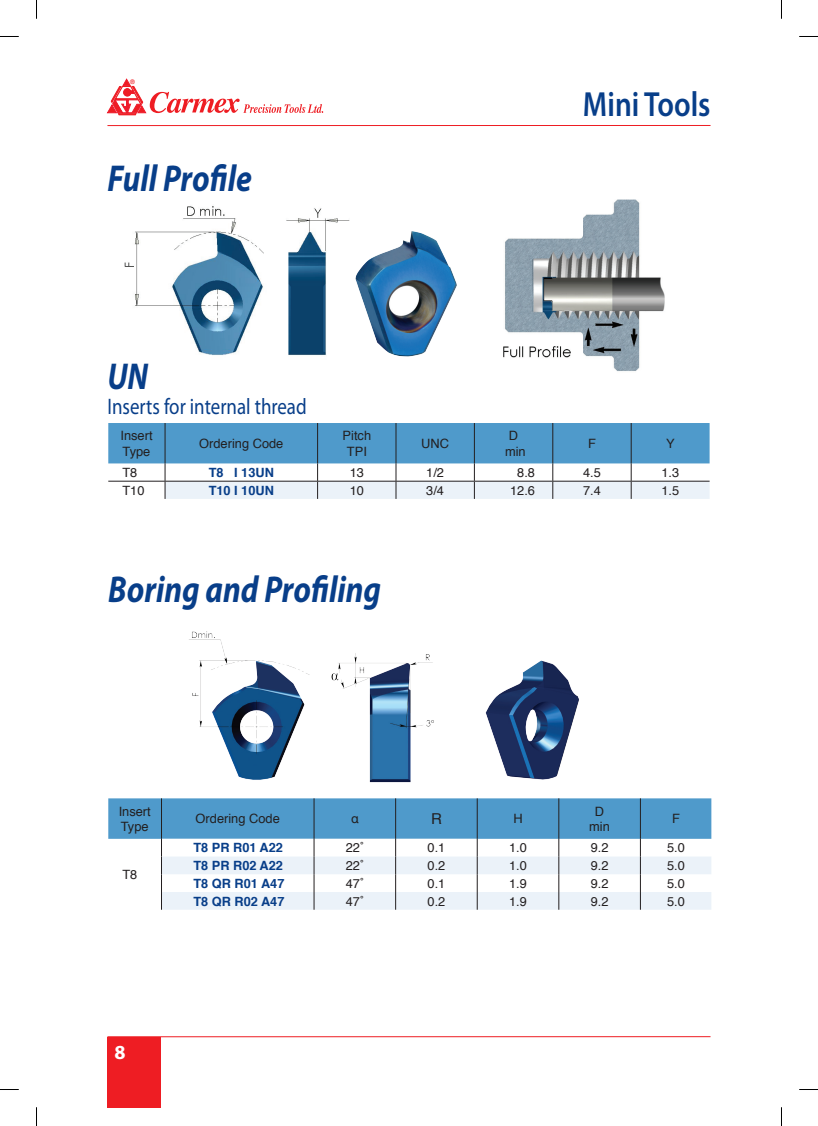
<style>
.page{position:relative;width:818px;height:1126px;background:#fff}
.page>*{position:absolute;margin:0;border:0;box-sizing:border-box;transform-origin:0 0}
.t1{font:italic 700 37.5px "Myriad Pro";color:#083e89;scale:.84 1}
.t2{font:italic 700 37.5px "Myriad Pro";color:#083e89;scale:.82 1}
.t3{font:600 35px "Myriad Pro";color:#083e89;scale:.84 1}
.t4{font:22.5px "Myriad Pro";color:#083e89;scale:.84 1}
.t5{font:700 20px "Myriad Pro";color:#fff}
.t6{font:15px "Helvetica";color:#231f20}
.t7{font:12.88px/15.4px "Helvetica";color:#231f20;text-align:center}
.t8{font:12.75px "Helvetica";color:#231f20}
.t9{font:700 12.75px "Helvetica";color:#083e89}
.t10{font:500 8.75px "Win Soft Pro";color:#ee1d23}
</style>
<div class="page">
<div style="left:107px;top:1036px;width:53px;height:71px;background:#ee1d23"></div>
<hr style="left:107px;top:1036px;width:603px;height:1px;background:#ee1d23">
<svg style="left:107px;top:79px;width:216px;height:36px"></svg>
<hr style="left:107px;top:125px;width:603px;height:1px;background:#ee1d23">
<svg style="left:108px;top:423px;width:601px;height:76px"></svg>
<img style="left:124px;top:206px;width:226px;height:150px">
<img style="left:342px;top:224px;width:115px;height:133px">
<img style="left:503px;top:199px;width:162px;height:172px">
<svg style="left:108px;top:798px;width:603px;height:111px"></svg>
<img style="left:189px;top:631px;width:390px;height:152px">
<svg style="left:0;top:36px;width:19px;height:1px"></svg>
<svg style="left:799px;top:36px;width:18px;height:1px"></svg>
<svg style="left:0;top:1089px;width:19px;height:1px"></svg>
<svg style="left:799px;top:1089px;width:18px;height:1px"></svg>
<svg style="left:36px;top:0;width:1px;height:19px"></svg>
<svg style="left:36px;top:1107px;width:1px;height:18px"></svg>
<p class="t10" style="left:130px;top:75px;width:7px">®</p>
<h1 class="t1" style="left:107px;top:154px;width:173px">Full Profile</h1>
<h2 class="t3" style="left:582px;top:82px;width:153px">Mini Tools</h2>
<h1 class="t2" style="left:107px;top:352px;width:51px">UN</h1>
<h3 class="t4" style="left:107px;top:392px;width:239px">Inserts for internal thread</h3>
<p class="t7" style="left:120px;top:428px;width:34px;text-align:left">Insert<br>Type</p>
<p class="t7" style="left:199px;top:436px;width:86px">Ordering Code</p>
<p class="t7" style="left:342px;top:428px;width:30px">Pitch<br>TPI</p>
<p class="t7" style="left:421px;top:436px;width:29px">UNC</p>
<p class="t7" style="left:504px;top:428px;width:22px">D min</p>
<p class="t7" style="left:587px;top:436px;width:9px">F</p>
<p class="t7" style="left:665px;top:436px;width:10px">Y</p>
<p class="t8" style="left:122px;top:462px;width:16px">T8</p>
<p class="t9" style="left:208px;top:462px;width:67px">T8 I 13UN</p>
<p class="t8" style="left:349px;top:462px;width:16px">13</p>
<p class="t8" style="left:426px;top:462px;width:19px">1/2</p>
<p class="t8" style="left:517px;top:462px;width:19px">8.8</p>
<p class="t8" style="left:582px;top:462px;width:19px">4.5</p>
<p class="t8" style="left:661px;top:462px;width:19px">1.3</p>
<p class="t8" style="left:122px;top:480px;width:23px">T10</p>
<p class="t9" style="left:208px;top:480px;width:67px">T10 I 10UN</p>
<p class="t8" style="left:349px;top:480px;width:16px">10</p>
<p class="t8" style="left:426px;top:480px;width:19px">3/4</p>
<p class="t8" style="left:510px;top:480px;width:26px">12.6</p>
<p class="t8" style="left:582px;top:480px;width:19px">7.4</p>
<p class="t8" style="left:661px;top:480px;width:19px">1.5</p>
<h1 class="t1" style="left:108px;top:565px;width:326px">Boring and Profiling</h1>
<p class="t7" style="left:119px;top:803px;width:34px;text-align:left">Insert<br>Type</p>
<p class="t7" style="left:195px;top:811px;width:86px">Ordering Code</p>
<p class="t7" style="left:351px;top:811px;width:9px">α</p>
<p class="t6" style="left:431px;top:807px;width:12px">R</p>
<p class="t7" style="left:513px;top:811px;width:11px">H</p>
<p class="t7" style="left:589px;top:803px;width:22px">D min</p>
<p class="t7" style="left:671px;top:811px;width:9px">F</p>
<p class="t8" style="left:122px;top:864px;width:16px">T8</p>
<p class="t9" style="left:193px;top:837px;width:91px">T8 PR R01 A22</p>
<p class="t8" style="left:345px;top:838px;width:20px">22˚</p>
<p class="t8" style="left:427px;top:838px;width:19px">0.1</p>
<p class="t8" style="left:509px;top:838px;width:19px">1.0</p>
<p class="t8" style="left:590px;top:838px;width:19px">9.2</p>
<p class="t8" style="left:666px;top:838px;width:19px">5.0</p>
<p class="t9" style="left:193px;top:855px;width:91px">T8 PR R02 A22</p>
<p class="t8" style="left:345px;top:855px;width:20px">22˚</p>
<p class="t8" style="left:427px;top:855px;width:19px">0.2</p>
<p class="t8" style="left:509px;top:855px;width:19px">1.0</p>
<p class="t8" style="left:590px;top:855px;width:19px">9.2</p>
<p class="t8" style="left:666px;top:855px;width:19px">5.0</p>
<p class="t9" style="left:193px;top:873px;width:92px">T8 QR R01 A47</p>
<p class="t8" style="left:345px;top:873px;width:20px">47˚</p>
<p class="t8" style="left:427px;top:873px;width:19px">0.1</p>
<p class="t8" style="left:509px;top:873px;width:19px">1.9</p>
<p class="t8" style="left:590px;top:873px;width:19px">9.2</p>
<p class="t8" style="left:666px;top:873px;width:19px">5.0</p>
<p class="t9" style="left:193px;top:890px;width:92px">T8 QR R02 A47</p>
<p class="t8" style="left:345px;top:891px;width:20px">47˚</p>
<p class="t8" style="left:427px;top:891px;width:19px">0.2</p>
<p class="t8" style="left:509px;top:891px;width:19px">1.9</p>
<p class="t8" style="left:590px;top:891px;width:19px">9.2</p>
<p class="t8" style="left:666px;top:891px;width:19px">5.0</p>
<h3 class="t5" style="left:114px;top:1038px;width:13px">8</h3>
</div>
